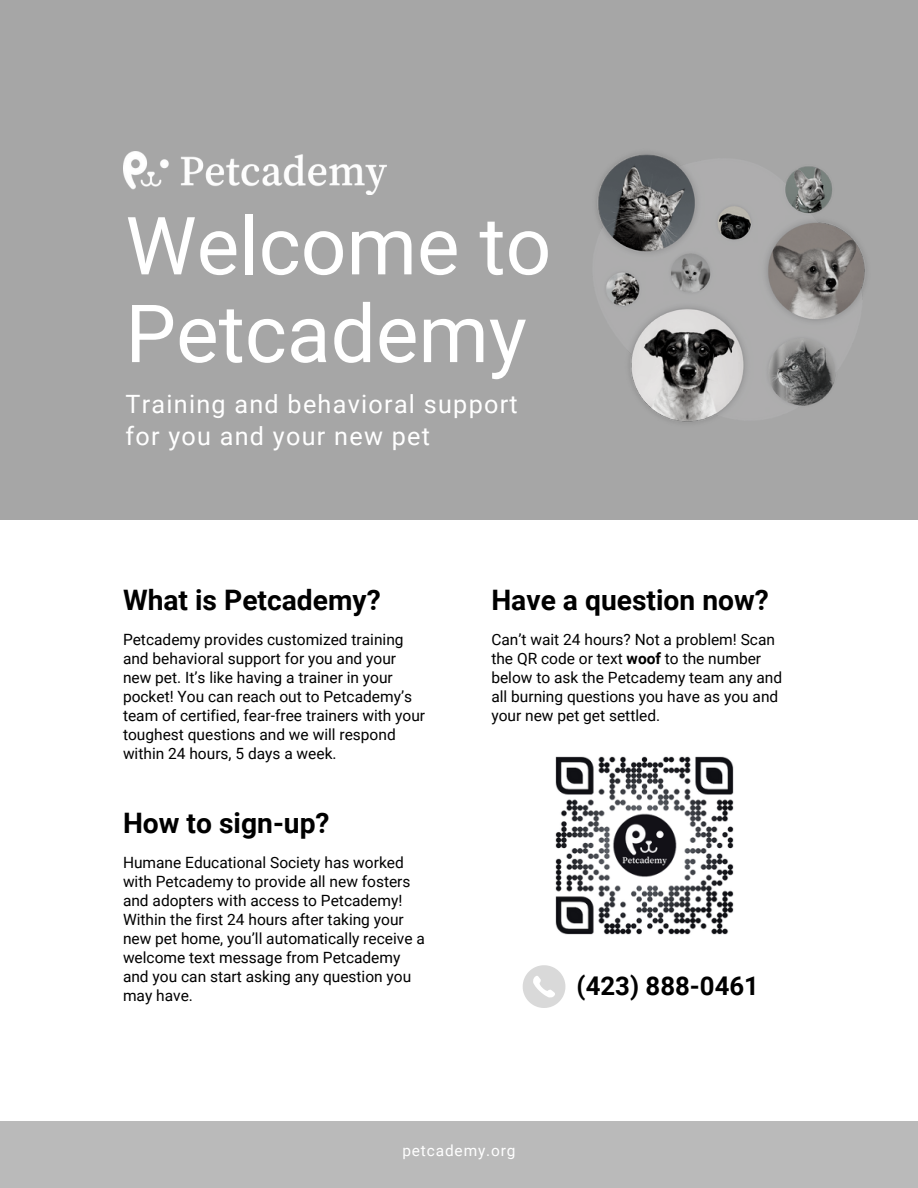
<style>
.page{position:relative;width:918px;height:1188px;background:#fff}
.page>*{position:absolute;margin:0;border:0;box-sizing:border-box;transform-origin:0 0}
.t1{font:80.4px/87.8px "Roboto";color:#fff}
.t2{font:700 28.2px "Roboto";color:#000}
.t3{font:700 25.8px "Roboto";color:#000}
.t4{font:25.2px/32.7px "Roboto";letter-spacing:.05em;color:#fff}
.t5{font:15.45px/19.2px "Roboto";color:#000}
.t6{font:15.45px "Roboto";letter-spacing:.055em;color:#fff}
.s1{font-weight:700}
</style>
<div class="page">
<div style="left:0;top:0;width:918px;height:520px;background:#a6a6a6"></div>
<svg style="left:523px;top:965px;width:42px;height:43px"></svg>
<div style="left:0;top:1121px;width:918px;height:67px;background:#bababa"></div>
<img style="left:123px;top:152px;width:263px;height:43px">
<img style="left:596px;top:153px;width:270px;height:270px">
<img style="left:555px;top:756px;width:179px;height:179px">
<p class="t1" style="left:125px;top:203px;width:427px">Welcome to<br>Petcademy</p>
<p class="t4" style="left:125px;top:388px;width:394px">Training and behavioral support for you and your new pet</p>
<p class="t2" style="left:123px;top:584px;width:259px">What is Petcademy?</p>
<p class="t5" style="left:123px;top:630px;width:304px">Petcademy provides customized training and behavioral support for you and your new pet. It’s like having a trainer in your pocket! You can reach out to Petcademy’s team of certified, fear-free trainers with your toughest questions and we will respond within 24 hours, 5 days a week.</p>
<p class="t2" style="left:123px;top:807px;width:208px">How to sign-up?</p>
<p class="t5" style="left:123px;top:853px;width:303px">Humane Educational Society has worked with Petcademy to provide all new fosters and adopters with access to Petcademy!<br>Within the first 24 hours after taking your new pet home, you’ll automatically receive a welcome text message from Petcademy and you can start asking any question you may have.</p>
<p class="t2" style="left:491px;top:584px;width:279px">Have a question now?</p>
<p class="t5" style="left:491px;top:630px;width:292px">Can’t wait 24 hours? Not a problem! Scan the QR code or text <span class="s1">woof</span> to the number below to ask the Petcademy team any and all burning questions you have as you and your new pet get settled.</p>
<p class="t3" style="left:577px;top:971px;width:184px">(423) 888-0461</p>
<p class="t6" style="left:402px;top:1142px;width:115px">petcademy.org</p>
</div>
